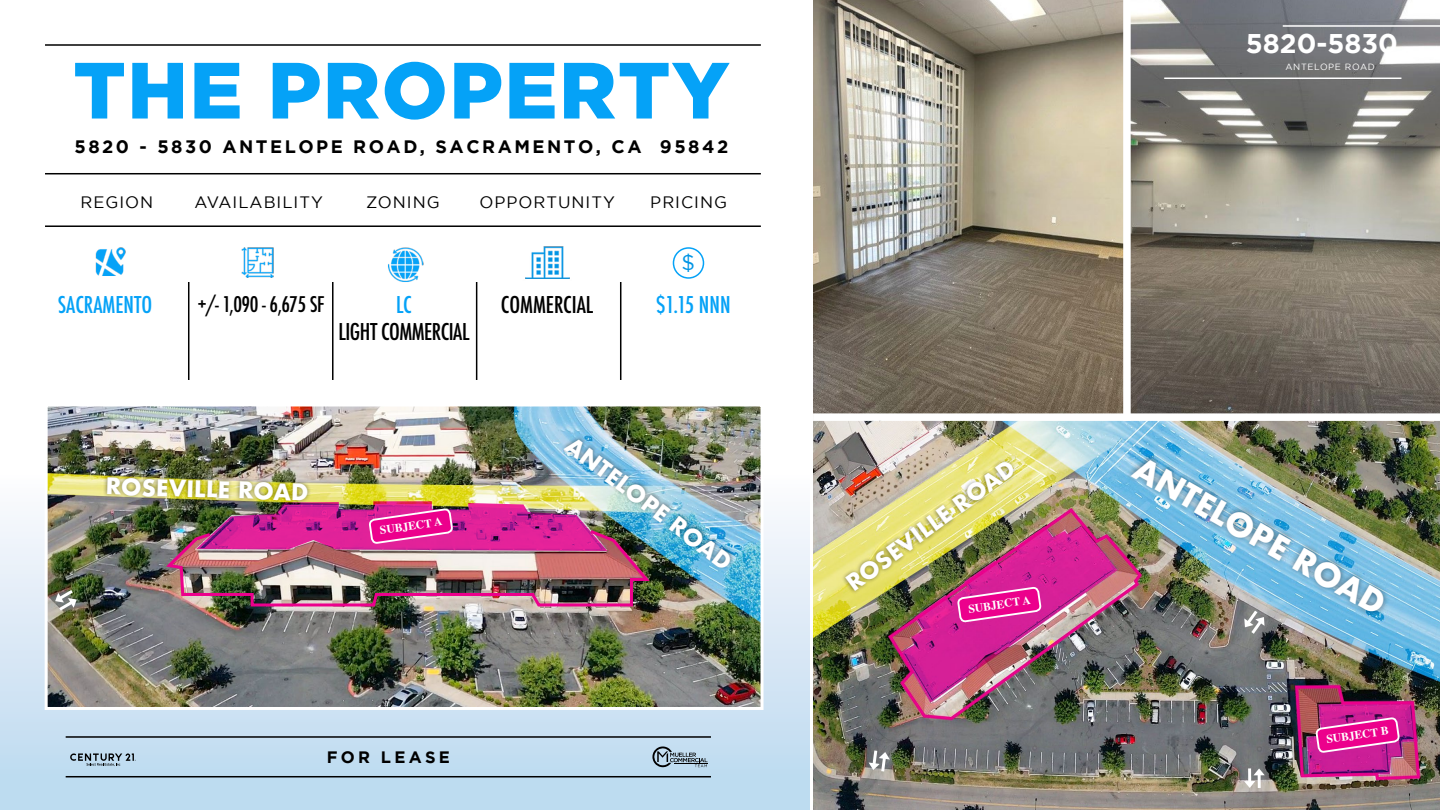
<style>
.page{position:relative;width:1440px;height:810px;background:#fff}
.page>*{position:absolute;margin:0;border:0;box-sizing:border-box;transform-origin:0 0}
.t1{font:900 79.5px "Gotham";letter-spacing:.02em;color:#05a2f7}
.t2{font:700 31.5px "Futura";color:#fff}
.t3{font:700 27px "Gotham";color:#fff}
.t4{font:500 condensed 22.5px "Futura";color:#05a2f7}
.t5{font:500 condensed 22.5px "Futura";letter-spacing:-.02em;color:#000}
.t6{font:500 condensed 22.5px "Futura";color:#000}
.t7{font:700 22.35px "Futura";color:#fff}
.t8{font:700 22.2px "Futura";color:#fff}
.t9{font:21.45px "Gotham";color:#0094e5}
.t10{font:500 condensed 21px "Futura";letter-spacing:-.02em;color:#000}
.t11{font:700 18px "Gotham";letter-spacing:.14em;color:#000}
.t12{font:16.5px "Gotham";letter-spacing:.06em;color:#000}
.t13{font:700 16.5px "Gotham";letter-spacing:.2em;color:#000}
.t14{font:700 11.7px "Times";color:#fff}
.t15{font:9px "Gotham";letter-spacing:.07em;color:#fff}
</style>
<div class="page">
<div style="left:0;top:476px;width:809px;height:334px;background:linear-gradient(to bottom,#fdfbfd,#b9d8ef)"></div>
<img style="left:813px;top:0;width:626px;height:810px">
<div style="left:1123px;top:0;width:7px;height:421px;background:#fff"></div>
<div style="left:813px;top:413px;width:626px;height:8px;background:#fff"></div>
<hr style="left:45px;top:44px;width:715px;height:2px;background:#000">
<hr style="left:45px;top:173px;width:715px;height:1px;background:#000">
<hr style="left:45px;top:225px;width:715px;height:2px;background:#000">
<hr style="left:188px;top:282px;width:1px;height:98px;background:#000">
<hr style="left:332px;top:282px;width:1px;height:98px;background:#000">
<hr style="left:476px;top:282px;width:1px;height:98px;background:#000">
<hr style="left:620px;top:282px;width:1px;height:98px;background:#000">
<hr style="left:66px;top:736px;width:645px;height:2px;background:#000">
<hr style="left:66px;top:776px;width:645px;height:1px;background:#000">
<svg style="left:70px;top:753px;width:66px;height:13px"></svg>
<svg style="left:652px;top:747px;width:55px;height:20px"></svg>
<img style="left:241px;top:247px;width:33px;height:31px">
<img style="left:525px;top:246px;width:45px;height:33px">
<img style="left:95px;top:247px;width:31px;height:29px">
<img style="left:388px;top:247px;width:36px;height:35px">
<div style="left:672px;top:247px;width:32px;height:32px;border:2px solid #05a2f7;border-radius:50%"></div>
<img style="left:49px;top:408px;width:710px;height:298px">
<div style="left:45px;top:404px;width:718px;height:306px;border:3px solid #fff"></div>
<hr style="left:1282px;top:25px;width:157px;height:2px;background:#fff">
<hr style="left:1164px;top:78px;width:237px;height:1px;background:#fff">
<img style="left:1121px;top:446px;width:275px;height:179px">
<img style="left:1315px;top:697px;width:84px;height:77px">
<img style="left:838px;top:452px;width:202px;height:191px">
<img style="left:102px;top:430px;width:638px;height:178px">
<svg style="left:55px;top:590px;width:22px;height:21px"></svg>
<svg style="left:868px;top:750px;width:21px;height:22px"></svg>
<svg style="left:1243px;top:768px;width:21px;height:20px"></svg>
<hr style="left:1248px;top:768px;width:3px;height:14px;background:#fff">
<svg style="left:1244px;top:611px;width:20px;height:23px"></svg>
<h1 class="t1" style="left:73px;top:44px;width:657px">THE PROPERTY</h1>
<p class="t11" style="left:74px;top:136px;width:655px">5820 - 5830 ANTELOPE ROAD, SACRAMENTO, CA 95842</p>
<p class="t12" style="left:80px;top:193px;width:74px">REGION</p>
<p class="t12" style="left:194px;top:193px;width:130px">AVAILABILITY</p>
<p class="t12" style="left:366px;top:193px;width:75px">ZONING</p>
<p class="t12" style="left:479px;top:193px;width:137px">OPPORTUNITY</p>
<p class="t12" style="left:650px;top:193px;width:78px">PRICING</p>
<h3 class="t4" style="left:58px;top:290px;width:96px">SACRAMENTO</h3>
<p class="t10" style="left:198px;top:291px;width:128px">+/- 1,090 - 6,675 SF</p>
<h3 class="t4" style="left:396px;top:290px;width:17px">LC</h3>
<h3 class="t5" style="left:338px;top:317px;width:132px">LIGHT COMMERCIAL</h3>
<h3 class="t9" style="left:681px;top:250px;width:15px">$</h3>
<h3 class="t6" style="left:501px;top:290px;width:94px">COMMERCIAL</h3>
<h3 class="t4" style="left:656px;top:290px;width:76px">$1.15 NNN</h3>
<h3 class="t8" style="left:106px;top:470px;width:205px;rotate:2deg">ROSEVILLE ROAD</h3>
<p class="t14" style="left:378px;top:519px;width:64px;rotate:-8deg">SUBJECT A</p>
<h3 class="t7" style="left:578px;top:430px;width:203px;rotate:37deg">ANTELOPE ROAD</h3>
<p class="t13" style="left:327px;top:747px;width:125px">FOR LEASE</p>
<h3 class="t3" style="left:1245px;top:28px;width:154px">5820-5830</h3>
<p class="t15" style="left:1285px;top:61px;width:91px">ANTELOPE ROAD</p>
<h3 class="t8" style="left:839px;top:572px;width:205px;rotate:-36deg">ROSEVILLE ROAD</h3>
<p class="t14" style="left:967px;top:598px;width:64px;rotate:-8deg">SUBJECT A</p>
<h2 class="t2" style="left:1148px;top:445px;width:285px;rotate:30deg">ANTELOPE ROAD</h2>
<p class="t14" style="left:1324px;top:728px;width:64px;rotate:-8deg">SUBJECT B</p>
</div>
